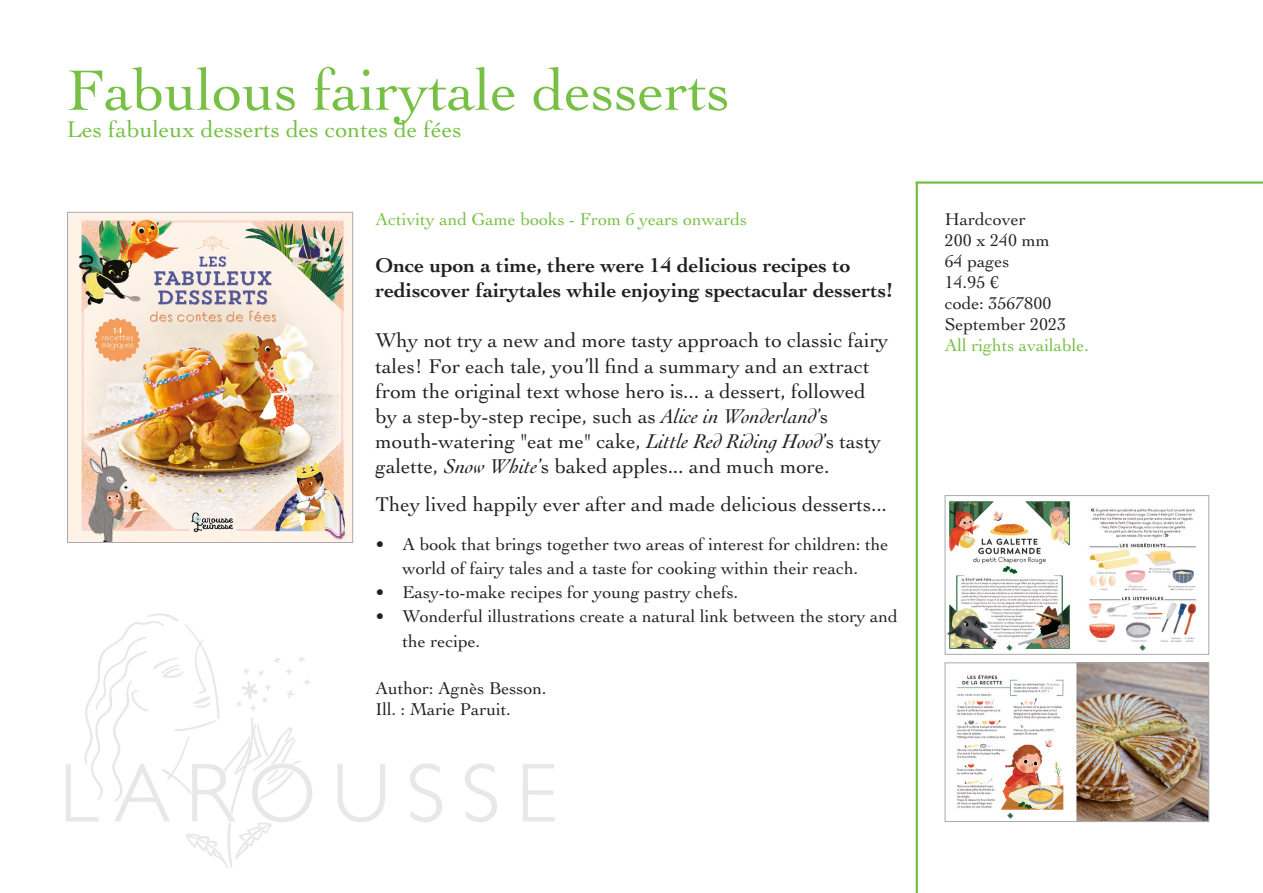
<style>
.page{position:relative;width:1263px;height:893px;background:#fff}
.page>*{position:absolute;margin:0;border:0;box-sizing:border-box;transform-origin:0 0}
._01_Titre-eng_activite-jeux{font:60px "Cochin LT Std";color:#76c043}
._01_Titre-fra_activite-jeux{font:24px "Cochin LT Std";color:#76c043}
._02_description_activite-jeux{font:21px/25.2px "Cochin LT Std";color:#231f20}
._02_chapeau_activite-jeux{font:700 21px/25.2px "Cochin LT Std";color:#231f20}
._02_description{font:18px/24px "Cochin LT Std";color:#231f20;text-align:center}
._03_info-technique_docu{font:18px/21px "Cochin LT Std";color:#231f20}
._02_info-partie_activite-jeux{font:18px "Cochin LT Std";color:#76c043}
._03_right_activite-jeux{font:18px "Cochin LT Std";color:#76c043}
.s1{font-style:italic}
</style>
<div class="page">
<img style="left:66px;top:613px;width:489px;height:256px">
<hr style="left:916px;top:181px;width:347px;height:3px;background:#76c043">
<hr style="left:916px;top:183px;width:2px;height:710px;background:#76c043">
<img style="left:69px;top:214px;width:282px;height:327px">
<div style="left:67px;top:212px;width:286px;height:331px;border:1px solid #a8a9ad"></div>
<img style="left:957px;top:665px;width:250px;height:155px">
<div style="left:945px;top:663px;width:264px;height:159px;border:1px solid #a8a9ad"></div>
<img style="left:947px;top:501px;width:249px;height:150px">
<div style="left:945px;top:495px;width:264px;height:159px;border:1px solid #a8a9ad"></div>
<p class="_01_Titre-eng_activite-jeux" style="left:67px;top:56px;width:665px">Fabulous fairytale desserts</p>
<p class="_01_Titre-fra_activite-jeux" style="left:67px;top:115px;width:397px">Les fabuleux desserts des contes de fées</p>
<p class="_02_info-partie_activite-jeux" style="left:376px;top:209px;width:373px">Activity and Game books - From 6 years onwards</p>
<p class="_02_chapeau_activite-jeux" style="left:376px;top:252px;width:518px">Once upon a time, there were 14 delicious recipes to rediscover fairytales while enjoying spectacular desserts!</p>
<p class="_02_description_activite-jeux" style="left:376px;top:328px;width:514px">Why not try a new and more tasty approach to classic fairy tales! For each tale, you’ll find a summary and an extract from the original text whose hero is... a dessert, followed by a step-by-step recipe, such as <span class="s1">Alice in Wonderland</span>’s mouth-watering "eat me" cake, <span class="s1">Little Red Riding Hood</span>’s tasty galette, <span class="s1">Snow White</span>’s baked apples... and much more.</p>
<p class="_02_description_activite-jeux" style="left:376px;top:491px;width:513px">They lived happily ever after and made delicious desserts...</p>
<p class="_02_description" style="left:376px;top:532px;width:514px">• A book that brings together two areas of interest for children: the world of fairy tales and a taste for cooking within their reach.</p>
<p class="_02_description" style="left:376px;top:580px;width:364px">• Easy-to-make recipes for young pastry chefs.</p>
<p class="_02_description" style="left:403px;top:603px;width:497px;line-height:25.2px;text-align:left;text-indent:-27px">• Wonderful illustrations create a natural link between the story and the recipe.</p>
<p class="_02_description" style="left:376px;top:676px;width:172px">Author: Agnès Besson.</p>
<p class="_02_description" style="left:376px;top:697px;width:137px">Ill. : Marie Paruit.</p>
<p class="_03_info-technique_docu" style="left:945px;top:209px;width:106px">Hardcover<br>200 x 240 mm</p>
<p class="_03_info-technique_docu" style="left:945px;top:251px;width:66px">64 pages</p>
<p class="_03_info-technique_docu" style="left:945px;top:272px;width:55px">14.95 €</p>
<p class="_03_info-technique_docu" style="left:945px;top:293px;width:108px">code: 3567800</p>
<p class="_03_info-technique_docu" style="left:945px;top:314px;width:123px">September 2023</p>
<p class="_03_right_activite-jeux" style="left:945px;top:335px;width:146px">All rights available.</p>
</div>
